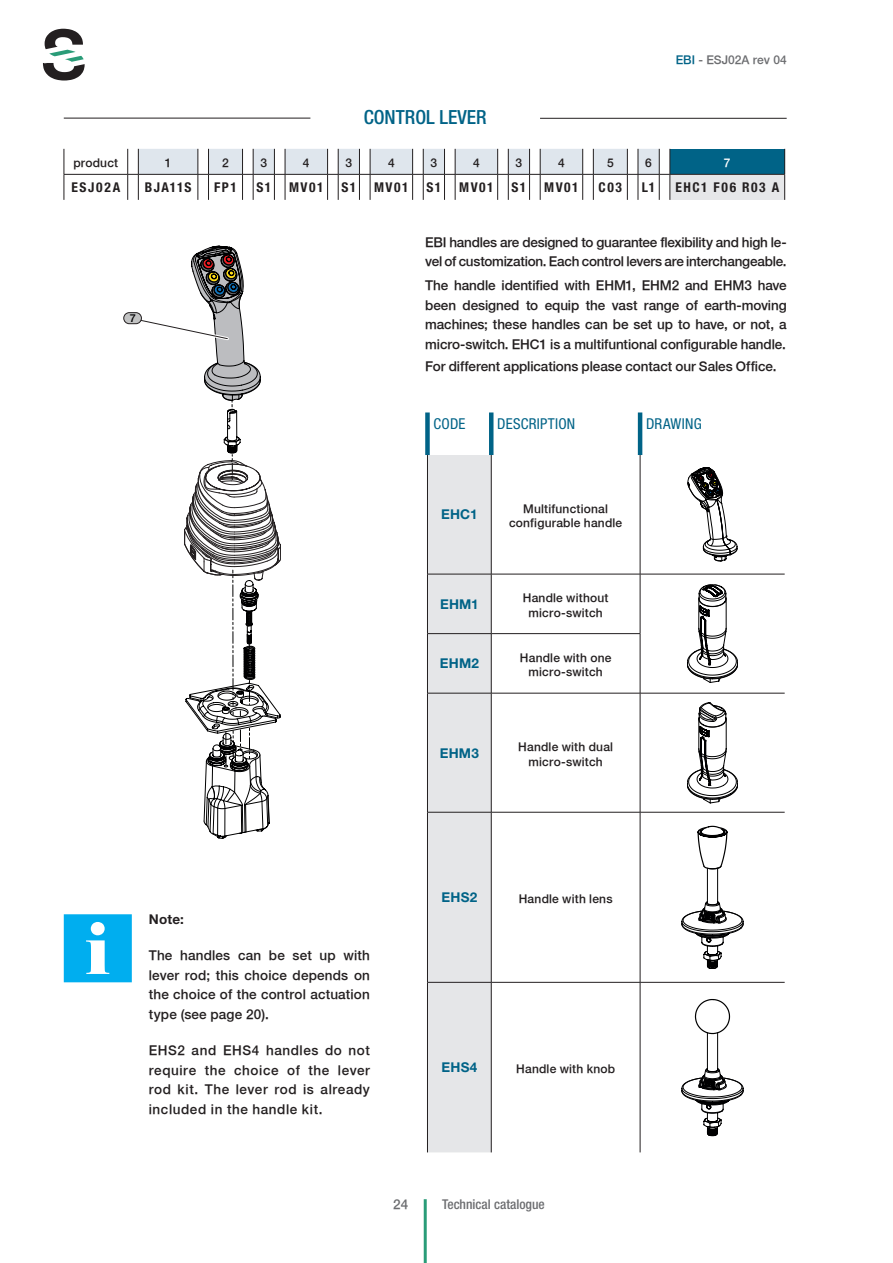
<style>
.page{position:relative;width:893px;height:1263px;background:#fff}
.page>*{position:absolute;margin:0;border:0;box-sizing:border-box;transform-origin:0 0}
.t1{font:500 condensed 19.5px "Helvetica Neue LT Pro";color:#006387}
.t2{font:condensed 15px "Helvetica Neue LT Std";letter-spacing:.015em;color:#006387}
.t3{font:500 13.5px/19.5px "Helvetica Neue";letter-spacing:-.01em;color:#231f20;text-align:justify}
.t4{font:700 condensed 13.5px "Helvetica Neue LT Std";letter-spacing:.115em;color:#231f20}
.t5{font:700 13.5px "Helvetica Neue LT Std";letter-spacing:.02em;color:#006387}
.t6{font:500 condensed 13.5px "Helvetica Neue LT Pro";color:#6c6d70}
.t7{font:700 13.5px "Helvetica Neue LT Std";color:#231f20}
.t8{font:500 13.5px "Helvetica Neue";color:#6c6d70}
.t9{font:500 12px "Helvetica Neue";letter-spacing:.015em;color:#231f20}
.t10{font:500 12px "Helvetica Neue";color:#6c6d70}
.t11{font:500 12px "Helvetica Neue";color:#fff}
.t12{font:500 10.95px "Helvetica Neue";color:#000001}
.s1{color:#006387}
</style>
<div class="page">
<hr style="left:424px;top:1199px;width:3px;height:64px;background:#2a9c78">
<svg style="left:43px;top:29px;width:42px;height:52px"></svg>
<hr style="left:64px;top:118px;width:246px;height:1px;background:#231f20">
<hr style="left:540px;top:118px;width:247px;height:1px;background:#231f20">
<svg style="left:130px;top:246px;width:151px;height:593px"></svg>
<div style="left:124px;top:313px;width:17px;height:11px;background:#c2c3c3;border-radius:6px"></div>
<div style="left:124px;top:312px;width:18px;height:12px;border:1px solid #231f20;border-radius:6px"></div>
<div style="left:428px;top:455px;width:63px;height:697px;background:#e5e6e8"></div>
<hr style="left:638px;top:412px;width:4px;height:43px;background:#006387">
<hr style="left:489px;top:412px;width:4px;height:43px;background:#006387">
<div style="left:425px;top:412px;width:5px;height:43px;background:#006387"></div>
<hr style="left:427px;top:455px;width:1px;height:119px;background:#231f20">
<hr style="left:491px;top:455px;width:1px;height:119px;background:#231f20">
<hr style="left:640px;top:455px;width:1px;height:119px;background:#231f20">
<hr style="left:427px;top:574px;width:1px;height:59px;background:#231f20">
<hr style="left:491px;top:574px;width:1px;height:59px;background:#231f20">
<hr style="left:640px;top:574px;width:1px;height:59px;background:#231f20">
<hr style="left:427px;top:634px;width:1px;height:59px;background:#231f20">
<hr style="left:491px;top:634px;width:1px;height:59px;background:#231f20">
<hr style="left:640px;top:634px;width:1px;height:59px;background:#231f20">
<hr style="left:427px;top:693px;width:1px;height:119px;background:#231f20">
<hr style="left:491px;top:693px;width:1px;height:119px;background:#231f20">
<hr style="left:640px;top:693px;width:1px;height:119px;background:#231f20">
<hr style="left:427px;top:812px;width:1px;height:170px;background:#231f20">
<hr style="left:491px;top:812px;width:1px;height:170px;background:#231f20">
<hr style="left:640px;top:812px;width:1px;height:170px;background:#231f20">
<hr style="left:427px;top:982px;width:1px;height:170px;background:#231f20">
<hr style="left:491px;top:982px;width:1px;height:170px;background:#231f20">
<hr style="left:640px;top:982px;width:1px;height:170px;background:#231f20">
<hr style="left:427px;top:574px;width:64px;height:1px;background:#231f20">
<hr style="left:491px;top:574px;width:149px;height:1px;background:#231f20">
<hr style="left:640px;top:574px;width:145px;height:1px;background:#231f20">
<hr style="left:427px;top:633px;width:64px;height:1px;background:#231f20">
<hr style="left:491px;top:633px;width:149px;height:1px;background:#231f20">
<hr style="left:427px;top:693px;width:64px;height:1px;background:#231f20">
<hr style="left:491px;top:693px;width:149px;height:1px;background:#231f20">
<hr style="left:640px;top:693px;width:145px;height:1px;background:#231f20">
<hr style="left:427px;top:812px;width:64px;height:1px;background:#231f20">
<hr style="left:491px;top:812px;width:149px;height:1px;background:#231f20">
<hr style="left:640px;top:812px;width:145px;height:1px;background:#231f20">
<hr style="left:427px;top:982px;width:64px;height:1px;background:#231f20">
<hr style="left:491px;top:982px;width:149px;height:1px;background:#231f20">
<hr style="left:640px;top:982px;width:145px;height:1px;background:#231f20">
<svg style="left:687px;top:467px;width:50px;height:94px"></svg>
<svg style="left:687px;top:584px;width:51px;height:99px"></svg>
<svg style="left:682px;top:702px;width:61px;height:267px"></svg>
<svg style="left:682px;top:999px;width:62px;height:137px"></svg>
<svg style="left:64px;top:914px;width:68px;height:68px;background:#24b9f1"></svg>
<div style="left:670px;top:149px;width:115px;height:25px;background:#006387"></div>
<div style="left:670px;top:174px;width:115px;height:26px;background:#e6e7e9"></div>
<hr style="left:64px;top:174px;width:64px;height:1px;background:#231f20">
<svg style="left:64px;top:149px;width:1px;height:51px"></svg>
<hr style="left:670px;top:174px;width:115px;height:1px;background:#231f20">
<svg style="left:127px;top:149px;width:544px;height:51px"></svg>
<svg style="left:784px;top:149px;width:1px;height:51px"></svg>
<p class="t1" style="left:364px;top:105px;width:125px">CONTROL LEVER</p>
<p class="t10" style="left:676px;top:52px;width:112px"><span class="s1">EBI</span> - ESJ02A rev 04</p>
<p class="t9" style="left:73px;top:156px;width:46px">product</p>
<p class="t9" style="left:165px;top:156px;width:8px">1</p>
<p class="t9" style="left:222px;top:156px;width:8px">2</p>
<p class="t9" style="left:260px;top:156px;width:8px">3</p>
<p class="t9" style="left:303px;top:156px;width:8px">4</p>
<p class="t9" style="left:345px;top:156px;width:8px">3</p>
<p class="t9" style="left:388px;top:156px;width:8px">4</p>
<p class="t9" style="left:431px;top:156px;width:8px">3</p>
<p class="t9" style="left:473px;top:156px;width:8px">4</p>
<p class="t9" style="left:516px;top:156px;width:8px">3</p>
<p class="t9" style="left:558px;top:156px;width:8px">4</p>
<p class="t9" style="left:607px;top:156px;width:8px">5</p>
<p class="t9" style="left:645px;top:156px;width:8px">6</p>
<p class="t11" style="left:724px;top:156px;width:8px">7</p>
<p class="t4" style="left:71px;top:179px;width:50px">ESJ02A</p>
<p class="t4" style="left:145px;top:179px;width:48px">BJA11S</p>
<p class="t4" style="left:214px;top:179px;width:24px">FP1</p>
<p class="t4" style="left:256px;top:179px;width:16px">S1</p>
<p class="t4" style="left:289px;top:179px;width:36px">MV01</p>
<p class="t4" style="left:341px;top:179px;width:16px">S1</p>
<p class="t4" style="left:374px;top:179px;width:36px">MV01</p>
<p class="t4" style="left:426px;top:179px;width:16px">S1</p>
<p class="t4" style="left:459px;top:179px;width:36px">MV01</p>
<p class="t4" style="left:511px;top:179px;width:16px">S1</p>
<p class="t4" style="left:544px;top:179px;width:36px">MV01</p>
<p class="t4" style="left:599px;top:179px;width:25px">C03</p>
<p class="t4" style="left:642px;top:179px;width:15px">L1</p>
<p class="t4" style="left:675px;top:179px;width:105px">EHC1 F06 R03 A</p>
<p class="t12" style="left:130px;top:311px;width:8px">7</p>
<p class="t3" style="left:425px;top:232px;width:363px">EBI handles are designed to guarantee flexibility and high le&shy;vel of customization. Each control levers are interchangeable.</p>
<p class="t3" style="left:425px;top:275px;width:363px">The handle identified with EHM1, EHM2 and EHM3 have been designed to equip the vast range of earth-moving machines; these handles can be set up to have, or not, a micro-switch. EHC1 is a multifuntional configurable handle.</p>
<p class="t3" style="left:425px;top:356px;width:353px">For different applications please contact our Sales Office.</p>
<p class="t2" style="left:433px;top:415px;width:34px">CODE</p>
<p class="t2" style="left:497px;top:415px;width:79px">DESCRIPTION</p>
<p class="t2" style="left:646px;top:415px;width:57px">DRAWING</p>
<p class="t5" style="left:441px;top:506px;width:38px">EHC1</p>
<p class="t9" style="left:523px;top:502px;width:86px">Multifunctional</p>
<p class="t9" style="left:509px;top:516px;width:115px">configurable handle</p>
<p class="t5" style="left:440px;top:595px;width:40px">EHM1</p>
<p class="t9" style="left:523px;top:591px;width:87px">Handle without</p>
<p class="t9" style="left:529px;top:605px;width:76px">micro-switch</p>
<p class="t5" style="left:440px;top:655px;width:41px">EHM2</p>
<p class="t9" style="left:520px;top:650px;width:93px">Handle with one</p>
<p class="t9" style="left:529px;top:665px;width:76px">micro-switch</p>
<p class="t5" style="left:440px;top:744px;width:41px">EHM3</p>
<p class="t9" style="left:518px;top:740px;width:96px">Handle with dual</p>
<p class="t9" style="left:529px;top:754px;width:76px">micro-switch</p>
<p class="t7" style="left:149px;top:911px;width:37px">Note:</p>
<p class="t3" style="left:149px;top:946px;width:223px">The handles can be set up with lever rod; this choice depends on the choice of the control actuation type (see page 20).</p>
<p class="t3" style="left:149px;top:1041px;width:223px">EHS2 and EHS4 handles do not require the choice of the lever rod kit. The lever rod is already included in the handle kit.</p>
<p class="t5" style="left:441px;top:889px;width:37px">EHS2</p>
<p class="t9" style="left:519px;top:891px;width:95px">Handle with lens</p>
<p class="t5" style="left:441px;top:1059px;width:37px">EHS4</p>
<p class="t9" style="left:516px;top:1062px;width:100px">Handle with knob</p>
<p class="t8" style="left:393px;top:1196px;width:17px">24</p>
<p class="t6" style="left:442px;top:1196px;width:104px">Technical catalogue</p>
</div>
